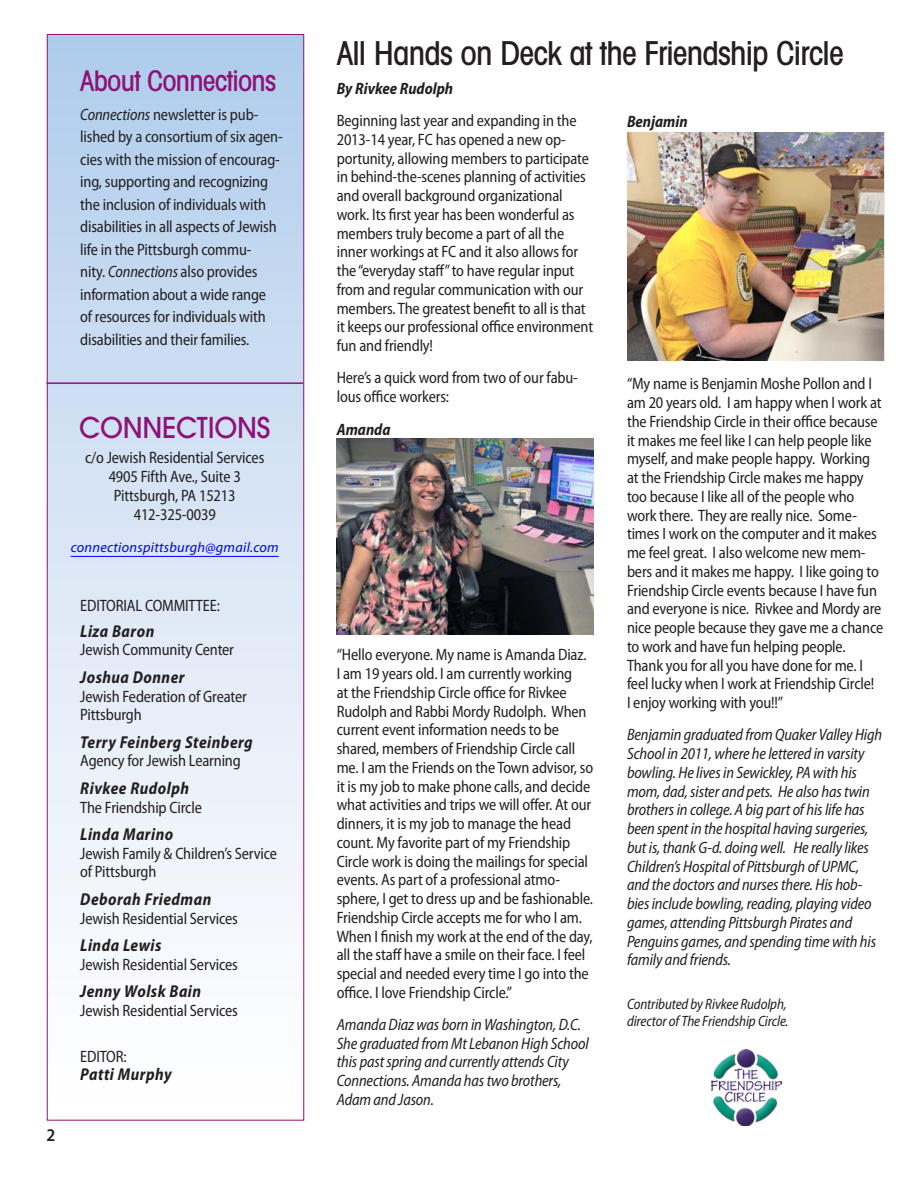
<style>
.page{position:relative;width:918px;height:1188px;background:#fff}
.page>*{position:absolute;margin:0;border:0;box-sizing:border-box;transform-origin:0 0}
.t1{font:500 condensed 33px "Avant Garde";letter-spacing:-.025em;color:#231f20}
.t2{font:500 condensed 28.5px "Avant Garde";letter-spacing:-.025em;color:#8f1176}
.t3{font:500 28.5px "Avant Garde";letter-spacing:-.01em;color:#8f1176;scale:.95 1}
.t4{font:600 semi-condensed 18px "Myriad Pro";color:#231f20}
.t5{font:italic 700 semi-condensed 17.25px "Myriad Pro";letter-spacing:.03em;color:#231f20;scale:.95 1}
.t6{font:semi-condensed 16.5px/18.8px "Myriad Pro";letter-spacing:-.01em;color:#231f20;scale:.95 1}
.t7{font:italic semi-condensed 16.5px/18.8px "Myriad Pro";letter-spacing:-.01em;color:#231f20;scale:.95 1}
.t8{font:italic 700 semi-condensed 16.5px "Myriad Pro";color:#231f20;scale:.95 1}
.t9{font:italic semi-condensed 15px/16.5px "Myriad Pro";letter-spacing:-.01em;color:#231f20;scale:.95 1}
.t10{font:italic 14.25px "Myriad Pro";letter-spacing:.02em;color:#00f}
.s1{font-style:italic}
</style>
<div class="page">
<div style="left:47px;top:34px;width:257px;height:1086px;background:linear-gradient(to bottom,#b1cdec,#fff)"></div>
<hr style="left:46px;top:382px;width:257px;height:2px;background:#8f1176">
<hr style="left:71px;top:556px;width:208px;height:1px;background:#00f">
<img style="left:336px;top:439px;width:257px;height:195px">
<img style="left:627px;top:132px;width:256px;height:229px">
<img style="left:711px;top:1050px;width:70px;height:76px">
<h2 class="t2" style="left:80px;top:63px;width:197px">About Connections</h2>
<p class="t6" style="left:80px;top:103px;width:215px;line-height:22.5px"><span class="s1">Connections</span> newsletter is pub&shy;lished by a consortium of six agen&shy;cies with the mission of encourag&shy;ing, supporting and recognizing the inclusion of individuals with disabilities in all aspects of Jewish life in the Pittsburgh commu-<br>nity. <span class="s1">Connections</span> also provides information about a wide range<br>of resources for individuals with disabilities and their families.</p>
<h2 class="t3" style="left:79px;top:410px;width:203px">CONNECTIONS</h2>
<p class="t6" style="left:85px;top:449px;width:190px;text-align:center">c/o Jewish Residential Services<br>4905 Fifth Ave., Suite 3<br>Pittsburgh, PA 15213<br>412-325-0039</p>
<p class="t10" style="left:71px;top:539px;width:210px">connectionspittsburgh@gmail.com</p>
<p class="t4" style="left:46px;top:1125px;width:10px">2</p>
<p class="t6" style="left:80px;top:597px;width:149px">EDITORIAL COMMITTEE:</p>
<p class="t5" style="left:80px;top:621px;width:79px">Liza Baron</p>
<p class="t6" style="left:80px;top:641px;width:163px">Jewish Community Center</p>
<p class="t5" style="left:80px;top:668px;width:111px">Joshua Donner</p>
<p class="t6" style="left:80px;top:687px;width:177px">Jewish Federation of Greater<br>Pittsburgh</p>
<p class="t5" style="left:80px;top:732px;width:183px">Terry Feinberg Steinberg</p>
<p class="t6" style="left:80px;top:752px;width:171px">Agency for Jewish Learning</p>
<p class="t5" style="left:80px;top:779px;width:116px">Rivkee Rudolph</p>
<p class="t6" style="left:80px;top:798px;width:130px">The Friendship Circle</p>
<p class="t5" style="left:80px;top:825px;width:99px">Linda Marino</p>
<p class="t6" style="left:80px;top:844px;width:209px">Jewish Family &amp; Children’s Service of Pittsburgh</p>
<p class="t5" style="left:80px;top:890px;width:140px">Deborah Friedman</p>
<p class="t6" style="left:80px;top:909px;width:167px">Jewish Residential Services</p>
<p class="t5" style="left:80px;top:936px;width:87px">Linda Lewis</p>
<p class="t6" style="left:80px;top:955px;width:167px">Jewish Residential Services</p>
<p class="t5" style="left:80px;top:982px;width:129px">Jenny Wolsk Bain</p>
<p class="t6" style="left:80px;top:1001px;width:167px">Jewish Residential Services</p>
<p class="t6" style="left:80px;top:1047px;width:50px">EDITOR:</p>
<p class="t5" style="left:80px;top:1065px;width:98px">Patti Murphy</p>
<h1 class="t1" style="left:337px;top:33px;width:508px">All Hands on Deck at the Friendship Circle</h1>
<p class="t8" style="left:337px;top:79px;width:124px">By Rivkee Rudolph</p>
<p class="t6" style="left:337px;top:112px;width:271px">Beginning last year and expanding in the 2013-14 year, FC has opened a new op&shy;portunity, allowing members to participate in behind-the-scenes planning of activities and overall background organizational work. Its first year has been wonderful as members truly become a part of all the inner workings at FC and it also allows for the “everyday staff” to have regular input from and regular communication with our members. The greatest benefit to all is that it keeps our professional office environment fun and friendly!</p>
<p class="t6" style="left:337px;top:369px;width:255px">Here’s a quick word from two of our fabu&shy;lous office workers:</p>
<p class="t8" style="left:337px;top:421px;width:58px">Amanda</p>
<p class="t8" style="left:627px;top:112px;width:65px">Benjamin</p>
<p class="t6" style="left:627px;top:375px;width:271px">“My name is Benjamin Moshe Pollon and I am 20 years old. I am happy when I work at the Friendship Circle in their office because it makes me feel like I can help people like myself, and make people happy. Working at the Friendship Circle makes me happy too because I like all of the people who work there. They are really nice. Some&shy;times I work on the computer and it makes me feel great. I also welcome new mem&shy;bers and it makes me happy. I like going to Friendship Circle events because I have fun and everyone is nice. Rivkee and Mordy are nice people because they gave me a chance to work and have fun helping people.<br>Thank you for all you have done for me. I feel lucky when I work at Friendship Circle!<br>I enjoy working with you!!”</p>
<p class="t7" style="left:627px;top:726px;width:270px">Benjamin graduated from Quaker Valley High School in 2011, where he lettered in varsity bowling. He lives in Sewickley, PA with his mom, dad, sister and pets. He also has twin brothers in college. A big part of his life has been spent in the hospital having surgeries, but is, thank G-d. doing well. He really likes Children’s Hospital of Pittsburgh of UPMC, and the doctors and nurses there. His hob&shy;bies include bowling, reading, playing video games, attending Pittsburgh Pirates and Penguins games, and spending time with his family and friends.</p>
<p class="t9" style="left:627px;top:996px;width:172px">Contributed by Rivkee Rudolph, director of The Friendship Circle.</p>
<p class="t6" style="left:337px;top:646px;width:271px">“Hello everyone. My name is Amanda Diaz.<br>I am 19 years old. I am currently working<br>at the Friendship Circle office for Rivkee Rudolph and Rabbi Mordy Rudolph. When current event information needs to be shared, members of Friendship Circle call me. I am the Friends on the Town advisor, so it is my job to make phone calls, and decide what activities and trips we will offer. At our dinners, it is my job to manage the head count. My favorite part of my Friendship Circle work is doing the mailings for special events. As part of a professional atmo&shy;sphere, I get to dress up and be fashionable.<br>Friendship Circle accepts me for who I am.<br>When I finish my work at the end of the day, all the staff have a smile on their face. I feel special and needed every time I go into the office. I love Friendship Circle.”</p>
<p class="t7" style="left:337px;top:1016px;width:267px">Amanda Diaz was born in Washington, D.C.<br>She graduated from Mt Lebanon High School this past spring and currently attends City Connections. Amanda has two brothers, Adam and Jason.</p>
</div>
